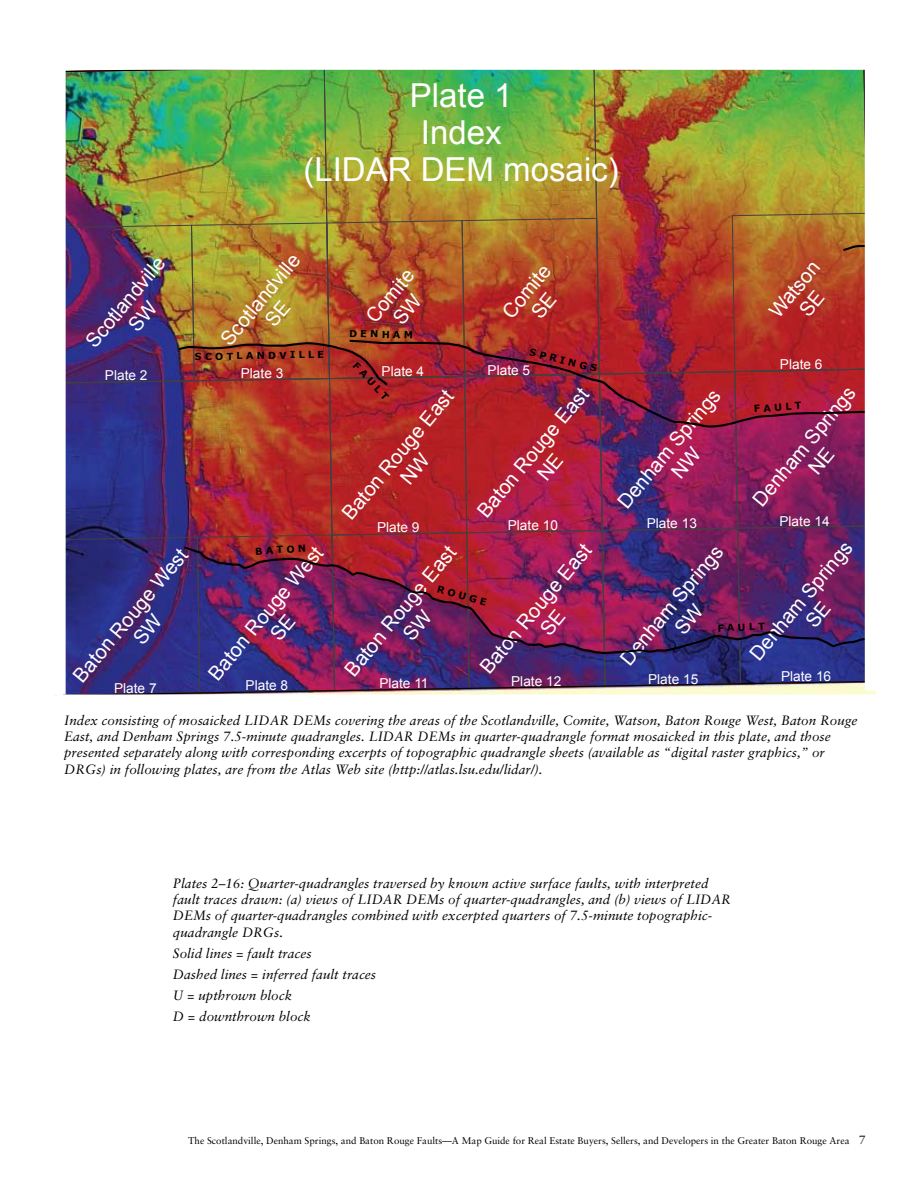
<style>
.page{position:relative;width:918px;height:1188px;background:#fff}
.page>*{position:absolute;margin:0;border:0;box-sizing:border-box;transform-origin:0 0}
.t1{font:33px/36.9px "Arial";color:#fff;text-align:center}
.t2{font:19.95px/22.4px "Arial";color:#fff;text-align:center}
.t3{font:13.65px "Arial";color:#fff}
.t4{font:italic 13.5px/16.2px "Sabon";color:#000}
.t5{font:9.75px "Sabon";color:#000}
.t6{font:700 9.6px "Verdana";color:#000}
.s1{font-size:12px}
</style>
<div class="page">
<img style="left:54px;top:70px;width:811px;height:626px">
<img style="left:56px;top:213px;width:820px;height:483px">
<div style="left:865px;top:63px;width:15px;height:627px;background:#fff"></div>
<div style="left:51px;top:68px;width:15px;height:627px;background:#fff"></div>
<div style="left:57px;top:694px;width:835px;height:16px;background:#fff"></div>
<h2 class="t2" style="left:81px;top:338px;width:113px;rotate:-50deg">Scotlandville<br>SW</h2>
<p class="t3" style="left:105px;top:367px;width:44px">Plate 2</p>
<h1 class="t1" style="left:303px;top:77px;width:317px">Plate 1<br>Index<br>(LIDAR DEM mosaic)</h1>
<h2 class="t2" style="left:216px;top:335px;width:113px;rotate:-50deg">Scotlandville<br>SE</h2>
<h2 class="t2" style="left:498px;top:308px;width:65px;rotate:-50deg">Comite<br>SE</h2>
<h2 class="t2" style="left:361px;top:313px;width:65px;rotate:-50deg">Comite<br>SW</h2>
<p class="t6" style="left:349px;top:327px;width:65px;rotate:2deg">DENHAM</p>
<p class="t6" style="left:359px;top:360px;width:49px;rotate:47deg">F AUL T</p>
<p class="t6" style="left:531px;top:346px;width:71px;rotate:14deg">S P R I N G S</p>
<p class="t6" style="left:195px;top:351px;width:131px;rotate:-1deg">SCOTLANDVI LLE</p>
<p class="t3" style="left:241px;top:365px;width:44px">Plate 3</p>
<p class="t3" style="left:382px;top:362px;width:44px">Plate 4</p>
<p class="t3" style="left:488px;top:361px;width:44px">Plate 5</p>
<h2 class="t2" style="left:473px;top:507px;width:163px;rotate:-50deg">Baton Rouge East<br>NE</h2>
<h2 class="t2" style="left:337px;top:510px;width:163px;rotate:-50deg">Baton Rouge East<br>NW</h2>
<p class="t3" style="left:377px;top:518px;width:44px">Plate 9</p>
<p class="t3" style="left:508px;top:517px;width:52px">Plate 10</p>
<h2 class="t2" style="left:765px;top:308px;width:68px;rotate:-50deg">Watson<br>SE</h2>
<h2 class="t2" style="left:613px;top:498px;width:150px;rotate:-50deg">Denham Springs<br>NW</h2>
<p class="t3" style="left:780px;top:355px;width:44px">Plate 6</p>
<h2 class="t2" style="left:748px;top:496px;width:150px;rotate:-50deg">Denham Springs<br>NE</h2>
<p class="t6" style="left:754px;top:403px;width:49px;rotate:-4deg">FAULT</p>
<p class="t3" style="left:647px;top:514px;width:52px">Plate 13</p>
<p class="t3" style="left:779px;top:512px;width:52px">Plate 14</p>
<h2 class="t2" style="left:204px;top:670px;width:168px;rotate:-50deg">Baton Rouge West<br>SE</h2>
<p class="t6" style="left:255px;top:545px;width:52px;rotate:-4deg">BATON</p>
<h2 class="t2" style="left:69px;top:672px;width:168px;rotate:-50deg">Baton Rouge West<br>SW</h2>
<p class="t3" style="left:114px;top:679px;width:44px">Plate 7</p>
<p class="t3" style="left:246px;top:676px;width:44px">Plate 8</p>
<h2 class="t2" style="left:475px;top:663px;width:163px;rotate:-50deg">Baton Rouge East<br>SE</h2>
<h2 class="t2" style="left:340px;top:666px;width:163px;rotate:-50deg">Baton Rouge East<br>SW</h2>
<p class="t6" style="left:439px;top:583px;width:52px;rotate:15deg">ROUGE</p>
<p class="t3" style="left:379px;top:674px;width:51px">Plate 11</p>
<p class="t3" style="left:511px;top:672px;width:52px">Plate 12</p>
<h2 class="t2" style="left:745px;top:650px;width:150px;rotate:-50deg">Denham Springs<br>SE</h2>
<h2 class="t2" style="left:616px;top:655px;width:150px;rotate:-50deg">Denham Springs<br>SW</h2>
<p class="t6" style="left:717px;top:622px;width:49px;rotate:-3deg">F A U L T</p>
<p class="t3" style="left:648px;top:670px;width:52px">Plate 15</p>
<p class="t3" style="left:781px;top:667px;width:52px">Plate 16</p>
<p class="t4" style="left:64px;top:712px;width:795px">Index consisting of mosaicked LIDAR DEMs covering the areas of the Scotlandville, Comite, Watson, Baton Rouge West, Baton Rouge East, and Denham Springs 7.5-minute quadrangles. LIDAR DEMs in quarter-quadrangle format mosaicked in this plate, and those presented separately along with corresponding excerpts of topographic quadrangle sheets (available as “digital raster graphics,” or DRGs) in following plates, are from the Atlas Web site (http://atlas.lsu.edu/lidar/).</p>
<p class="t4" style="left:173px;top:875px;width:560px">Plates 2–16: Quarter-quadrangles traversed by known active surface faults, with interpreted fault traces drawn: (a) views of LIDAR DEMs of quarter-quadrangles, and (b) views of LIDAR DEMs of quarter-quadrangles combined with excerpted quarters of 7.5-minute topographic&shy;quadrangle DRGs.</p>
<p class="t4" style="left:173px;top:942px;width:205px;line-height:21px">Solid lines = fault traces<br>Dashed lines = inferred fault traces<br>U = upthrown block<br>D = downthrown block</p>
<p class="t5" style="left:188px;top:1135px;width:679px">The Scotlandville, Denham Springs, and Baton Rouge Faults—A Map Guide for Real Estate Buyers, Sellers, and Developers in the Greater Baton Rouge Area <span class="s1">7</span></p>
</div>
